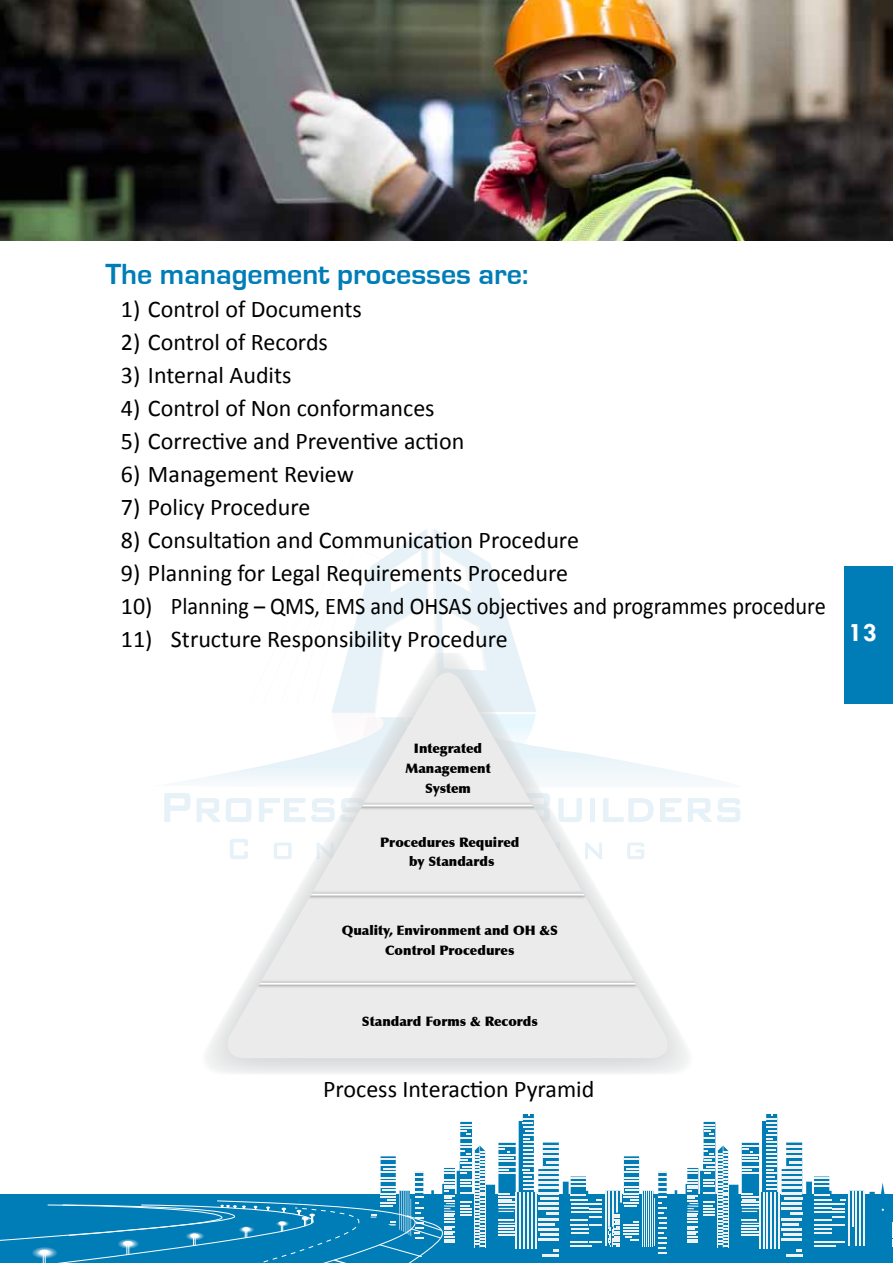
<style>
.page{position:relative;width:893px;height:1263px;background:#fff}
.page>*{position:absolute;margin:0;border:0;box-sizing:border-box;transform-origin:0 0}
.t1{font:700 30px "Eurostile";color:#007db7}
.t2{font:700 27px "Tw Cen";color:#fff}
.t3{font:24px "Calibri";color:#000}
.t4{font:900 13.2px/19.6px "Optima";color:#000;text-align:center}
</style>
<div class="page">
<svg style="left:164px;top:529px;width:576px;height:293px"></svg>
<div style="left:845px;top:567px;width:48px;height:137px;background:#007db7"></div>
<svg style="left:0;top:1114px;width:893px;height:149px"></svg>
<img style="left:0;top:0;width:893px;height:240px">
<svg style="left:202px;top:654px;width:492px;height:420px"></svg>
<svg style="left:223px;top:669px;width:449px;height:389px;fill:#ebebec"></svg>
<img style="left:356px;top:801px;width:182px;height:10px">
<hr style="left:360px;top:804px;width:175px;height:2px;background:#fff">
<img style="left:306px;top:890px;width:282px;height:10px">
<hr style="left:310px;top:894px;width:274px;height:1px;background:#fff">
<img style="left:255px;top:979px;width:385px;height:10px">
<hr style="left:259px;top:983px;width:377px;height:2px;background:#fff">
<p class="t1" style="left:105px;top:257px;width:424px">The management processes are:</p>
<p class="t3" style="left:121px;top:293px;width:242px">1) Control of Documents</p>
<p class="t3" style="left:121px;top:326px;width:209px">2) Control of Records</p>
<p class="t3" style="left:121px;top:359px;width:172px">3) Internal Audits</p>
<p class="t3" style="left:121px;top:392px;width:315px">4) Control of Non conformances</p>
<p class="t3" style="left:121px;top:425px;width:345px">5) Corrective and Preventive action</p>
<p class="t3" style="left:121px;top:458px;width:234px">6) Management Review</p>
<p class="t3" style="left:121px;top:491px;width:191px">7) Policy Procedure</p>
<p class="t3" style="left:121px;top:524px;width:459px">8) Consultation and Communication Procedure</p>
<p class="t3" style="left:121px;top:557px;width:448px">9) Planning for Legal Requirements Procedure</p>
<p class="t3" style="left:121px;top:590px;width:706px">10) Planning – QMS, EMS and OHSAS objectives and programmes procedure</p>
<p class="t3" style="left:121px;top:623px;width:388px">11) Structure Responsibility Procedure</p>
<p class="t2" style="left:848px;top:616px;width:30px">13</p>
<p class="t4" style="left:405px;top:739px;width:87px">Integrated<br>Management<br>System</p>
<p class="t4" style="left:380px;top:832px;width:141px">Procedures Required by Standards</p>
<p class="t4" style="left:342px;top:921px;width:218px">Quality, Environment and OH &amp;S<br>Control Procedures</p>
<p class="t4" style="left:362px;top:1011px;width:177px">Standard Forms &amp; Records</p>
<p class="t3" style="left:323px;top:1074px;width:273px">Process Interaction Pyramid</p>
</div>
